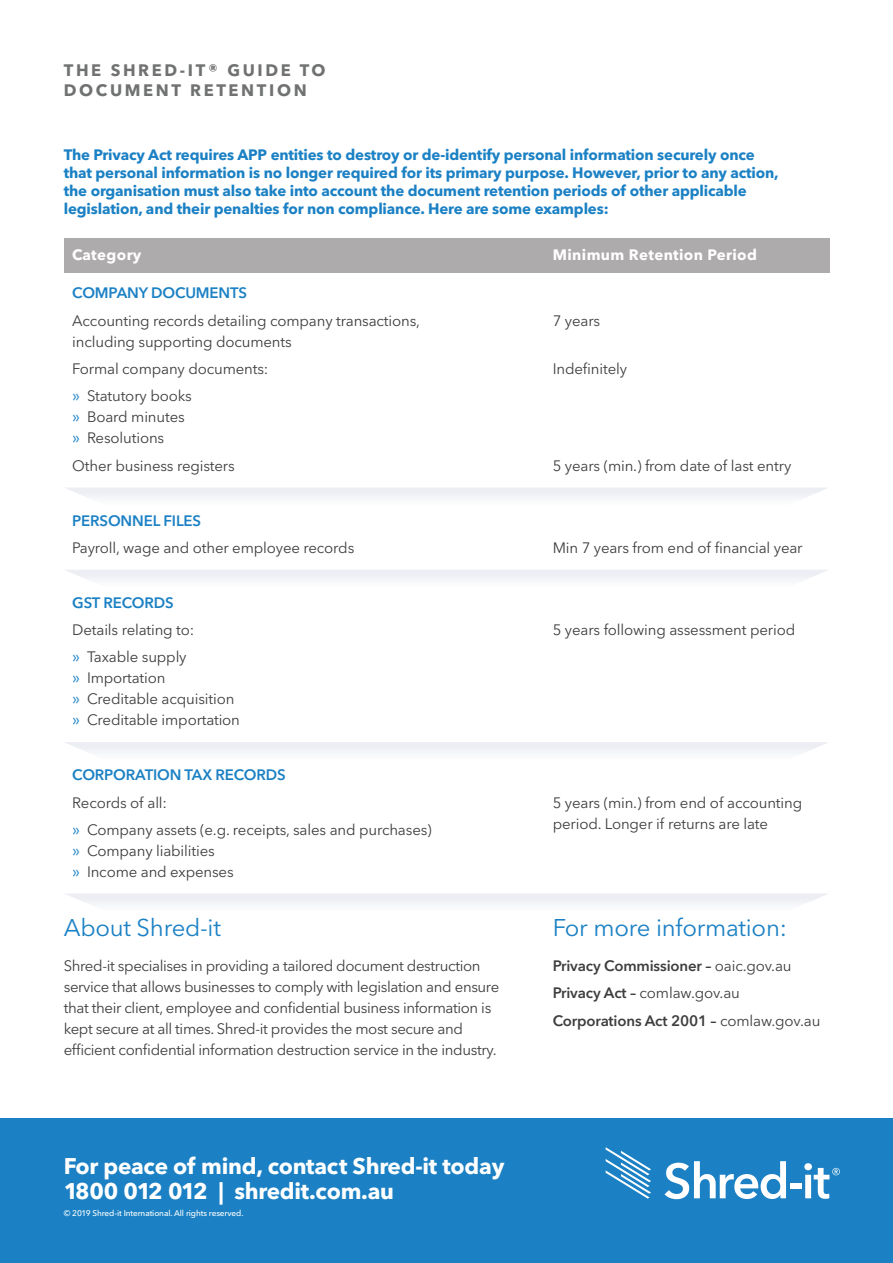
<style>
.page{position:relative;width:893px;height:1263px;background:#fff}
.page>*{position:absolute;margin:0;border:0;box-sizing:border-box;transform-origin:0 0}
.t1{font:24px "Avenir Next LT Pro";letter-spacing:-.01em;color:#1b81c4}
.t2{font:700 22.5px/25.5px "Avenir Next LT Pro";letter-spacing:-.01em;color:#fff}
.t3{font:700 16.5px/19.8px "Avenir Next LT Pro";letter-spacing:.16em;color:#707271}
.t4{font:15px/21px "Avenir Next LT Pro";letter-spacing:-.01em;color:#3e3e3f}
.t5{font:700 15px/18px "Avenir Next LT Pro";letter-spacing:-.01em;color:#1b81c4}
.t6{font:600 15px "Avenir Next LT Pro";letter-spacing:-.01em;color:#3e3e3f}
.t7{font:600 15px "Avenir Next LT Pro";letter-spacing:-.01em;color:#1b81c4}
.t8{font:700 15px "Avenir Next LT Pro";letter-spacing:.025em;color:#fff}
.t9{font:500 8.25px "Avenir Next LT Pro";letter-spacing:-.01em;color:#fff}
.s1{font-size:16.5px;color:#1b81c4}
.s2{font-weight:400}
.s3{font-weight:600}
</style>
<div class="page">
<div style="left:0;top:1118px;width:893px;height:145px;background:#1b81c4"></div>
<svg style="left:606px;top:1147px;width:45px;height:51px"></svg>
<svg style="left:665px;top:1161px;width:121px;height:38px"></svg>
<div style="left:790px;top:1184px;width:11px;height:5px;background:#fff"></div>
<svg style="left:804px;top:1163px;width:36px;height:36px"></svg>
<div style="left:66px;top:488px;width:761px;height:10px;background:#edf0f4"></div>
<div style="left:66px;top:570px;width:761px;height:10px;background:#eceff4"></div>
<div style="left:65px;top:742px;width:763px;height:11px;background:#edf0f4"></div>
<div style="left:65px;top:893px;width:763px;height:11px;background:#edf0f4"></div>
<div style="left:64px;top:238px;width:765px;height:34px;background:#adabab"></div>
<p class="t3" style="left:64px;top:61px;width:263px">THE SHRED-IT® GUIDE TO<br>DOCUMENT RETENTION</p>
<p class="t5" style="left:64px;top:146px;width:716px">The Privacy Act requires APP entities to destroy or de-identify personal information securely once that personal information is no longer required for its primary purpose. However, prior to any action, the organisation must also take into account the document retention periods of other applicable legislation, and their penalties for non compliance. Here are some examples:</p>
<p class="t8" style="left:72px;top:245px;width:71px">Category</p>
<p class="t8" style="left:553px;top:245px;width:206px">Minimum Retention Period</p>
<p class="t7" style="left:72px;top:284px;width:176px">COMPANY DOCUMENTS</p>
<p class="t4" style="left:72px;top:310px;width:349px">Accounting records detailing company transactions,</p>
<p class="t4" style="left:553px;top:310px;width:49px">7 years</p>
<p class="t4" style="left:72px;top:331px;width:221px">including supporting documents</p>
<p class="t4" style="left:72px;top:358px;width:198px">Formal company documents:</p>
<p class="t4" style="left:553px;top:358px;width:76px">Indefinitely</p>
<p class="t4" style="left:72px;top:386px;width:121px"><span class="s1">»</span> Statutory books <span class="s1">»</span> Board minutes <span class="s1">»</span> Resolutions</p>
<p class="t4" style="left:72px;top:455px;width:164px">Other business registers</p>
<p class="t4" style="left:553px;top:455px;width:240px">5 years (min.) from date of last entry</p>
<p class="t7" style="left:72px;top:511px;width:130px">PERSONNEL FILES</p>
<p class="t4" style="left:72px;top:537px;width:284px">Payroll, wage and other employee records</p>
<p class="t4" style="left:553px;top:537px;width:251px">Min 7 years from end of financial year</p>
<p class="t7" style="left:72px;top:593px;width:103px">GST RECORDS</p>
<p class="t4" style="left:72px;top:619px;width:124px">Details relating to:</p>
<p class="t4" style="left:553px;top:619px;width:244px">5 years following assessment period</p>
<p class="t4" style="left:72px;top:647px;width:169px"><span class="s1">»</span> Taxable supply<br><span class="s1">»</span> Importation<br><span class="s1">»</span> Creditable acquisition <span class="s1">»</span> Creditable importation</p>
<p class="t7" style="left:72px;top:766px;width:215px">CORPORATION TAX RECORDS</p>
<p class="t4" style="left:72px;top:792px;width:96px">Records of all:</p>
<p class="t4" style="left:553px;top:792px;width:251px">5 years (min.) from end of accounting</p>
<p class="t4" style="left:72px;top:819px;width:361px"><span class="s1">»</span> Company assets (e.g. receipts, sales and purchases)</p>
<p class="t4" style="left:553px;top:813px;width:217px">period. Longer if returns are late</p>
<p class="t4" style="left:72px;top:840px;width:163px"><span class="s1">»</span> Company liabilities<br><span class="s1">»</span> Income and expenses</p>
<p class="t1" style="left:64px;top:913px;width:159px">About Shred-it</p>
<p class="t4" style="left:64px;top:955px;width:437px">Shred-it specialises in providing a tailored document destruction service that allows businesses to comply with legislation and ensure that their client, employee and confidential business information is kept secure at all times. Shred-it provides the most secure and efficient confidential information destruction service in the industry.</p>
<p class="t1" style="left:553px;top:913px;width:236px">For more information:</p>
<p class="t6" style="left:553px;top:956px;width:240px">Privacy Commissioner – <span class="s2">oaic.gov.au</span></p>
<p class="t4" style="left:553px;top:983px;width:189px"><span class="s3">Privacy Act –</span> comlaw.gov.au</p>
<p class="t6" style="left:553px;top:1012px;width:269px">Corporations Act 2001 – <span class="s2">comlaw.gov.au</span></p>
<p class="t2" style="left:64px;top:1153px;width:442px">For peace of mind, contact Shred-it today<br>1800 012 012 | shredit.com.au</p>
<p class="t9" style="left:64px;top:1208px;width:181px">© 2019 Shred-it International. All rights reserved.</p>
</div>
